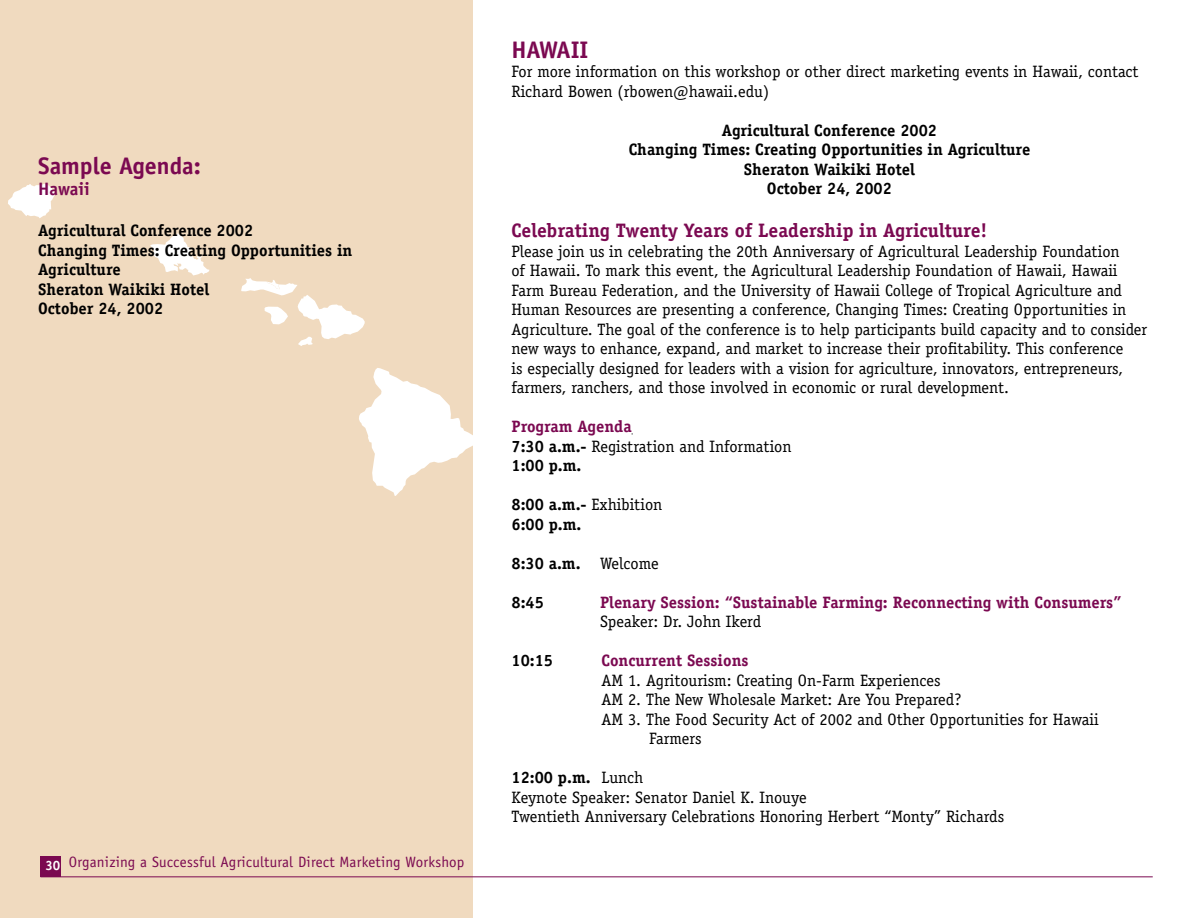
<style>
.page{position:relative;width:1188px;height:918px;background:#fff}
.page>*{position:absolute;margin:0;border:0;box-sizing:border-box;transform-origin:0 0}
.Agenda_Header{font:700 24px "Officina Sans";color:#7b0951}
.SubHead1{font:700 19.5px "Officina Serif";color:#7b0951}
.Agenda_Header-2{font:700 18px "Officina Sans";color:#7b0951}
.Body{font:16.5px/19.5px "Officina Serif";color:#000}
.Body-2{font:700 16.5px/19.5px "Officina Serif";color:#000}
.Agenda_Text{font:16.5px/19.5px "Officina Serif";color:#000}
.Body-3{font:700 16.5px/19.5px "Officina Serif";color:#7b0951}
.Agenda_Header-3{font:700 16.5px "Officina Serif";color:#000}
.Agenda_Text-2{font:700 16.5px "Officina Serif";color:#000}
.t1{font:15px "Officina Sans";letter-spacing:.015em;color:#7b0951}
.t2{font:700 13.5px "Officina Sans";color:#fff}
.s1{font-weight:700}
.s2{font-weight:400}
.s3{font-weight:400;color:#000}
</style>
<div class="page">
<div style="left:0;top:0;width:473px;height:918px;background:#f0dabf"></div>
<svg style="left:359px;top:368px;width:114px;height:128px"></svg>
<svg style="left:150px;top:233px;width:60px;height:43px"></svg>
<svg style="left:8px;top:184px;width:47px;height:34px"></svg>
<svg style="left:241px;top:278px;width:124px;height:68px"></svg>
<hr style="left:40px;top:876px;width:1113px;height:1px;background:#7b0951">
<div style="left:40px;top:856px;width:21px;height:21px;background:#7b0951"></div>
<p class="Agenda_Header" style="left:38px;top:151px;width:164px">Sample Agenda:</p>
<p class="Agenda_Header-2" style="left:38px;top:178px;width:53px">Hawaii</p>
<p class="Agenda_Header-3" style="left:38px;top:221px;width:217px">Agricultural Conference 2002</p>
<p class="Body-2" style="left:38px;top:240px;width:316px">Changing Times: Creating Opportunities in<br>Agriculture</p>
<p class="Body-2" style="left:38px;top:279px;width:173px">Sheraton Waikiki Hotel</p>
<p class="Body-2" style="left:38px;top:299px;width:127px">October 24, 2002</p>
<p class="t2" style="left:45px;top:857px;width:17px">30</p>
<p class="t1" style="left:69px;top:854px;width:397px">Organizing a Successful Agricultural Direct Marketing Workshop</p>
<p class="Agenda_Header" style="left:512px;top:35px;width:78px">HAWAII</p>
<p class="Body" style="left:512px;top:62px;width:629px">For more information on this workshop or other direct marketing events in Hawaii, contact<br>Richard Bowen (rbowen@hawaii.edu)</p>
<p class="Body-2" style="left:722px;top:120px;width:217px">Agricultural Conference 2002</p>
<p class="Body-2" style="left:629px;top:140px;width:403px">Changing Times: Creating Opportunities in Agriculture</p>
<p class="Body-2" style="left:744px;top:159px;width:173px">Sheraton Waikiki Hotel</p>
<p class="Body-2" style="left:767px;top:179px;width:127px">October 24, 2002</p>
<p class="SubHead1" style="left:512px;top:218px;width:478px">Celebrating Twenty Years of Leadership in Agriculture!</p>
<p class="Body" style="left:512px;top:241px;width:637px">Please join us in celebrating the 20th Anniversary of Agricultural Leadership Foundation<br>of Hawaii. To mark this event, the Agricultural Leadership Foundation of Hawaii, Hawaii Farm Bureau Federation, and the University of Hawaii College of Tropical Agriculture and Human Resources are presenting a conference, Changing Times: Creating Opportunities in Agriculture. The goal of the conference is to help participants build capacity and to consider new ways to enhance, expand, and market to increase their profitability. This conference<br>is especially designed for leaders with a vision for agriculture, innovators, entrepreneurs, farmers, ranchers, and those involved in economic or rural development.</p>
<p class="Body-3" style="left:512px;top:417px;width:122px">Program Agenda</p>
<p class="Body" style="left:512px;top:436px;width:282px"><span class="s1">7:30 a.m.-</span> Registration and Information<br><span class="s1">1:00 p.m.</span></p>
<p class="Body-2" style="left:512px;top:495px;width:152px">8:00 a.m.- <span class="s2">Exhibition<br></span>6:00 p.m.</p>
<p class="Body-2" style="left:512px;top:553px;width:149px">8:30 a.m. <span class="s2">Welcome</span></p>
<p class="Body-2" style="left:512px;top:592px;width:34px">8:45</p>
<p class="Body-3" style="left:600px;top:592px;width:523px">Plenary Session: “Sustainable Farming: Reconnecting with Consumers”<br><span class="s3">Speaker: Dr. John Ikerd</span></p>
<p class="Body-2" style="left:512px;top:651px;width:43px">10:15</p>
<p class="Body-3" style="left:602px;top:651px;width:148px">Concurrent Sessions</p>
<p class="Body" style="left:602px;top:670px;width:340px">AM 1. Agritourism: Creating On-Farm Experiences</p>
<p class="Agenda_Text" style="left:602px;top:690px;width:362px">AM 2. The New Wholesale Market: Are You Prepared?</p>
<p class="Agenda_Text" style="left:649px;top:709px;width:451px;text-indent:-48px">AM 3. The Food Security Act of 2002 and Other Opportunities for Hawaii<br>Farmers</p>
<p class="Agenda_Text-2" style="left:512px;top:767px;width:133px">12:00 p.m. <span class="s2">Lunch</span></p>
<p class="Agenda_Text" style="left:512px;top:787px;width:297px">Keynote Speaker: Senator Daniel K. Inouye</p>
<p class="Agenda_Text" style="left:512px;top:807px;width:494px">Twentieth Anniversary Celebrations Honoring Herbert “Monty” Richards</p>
</div>
